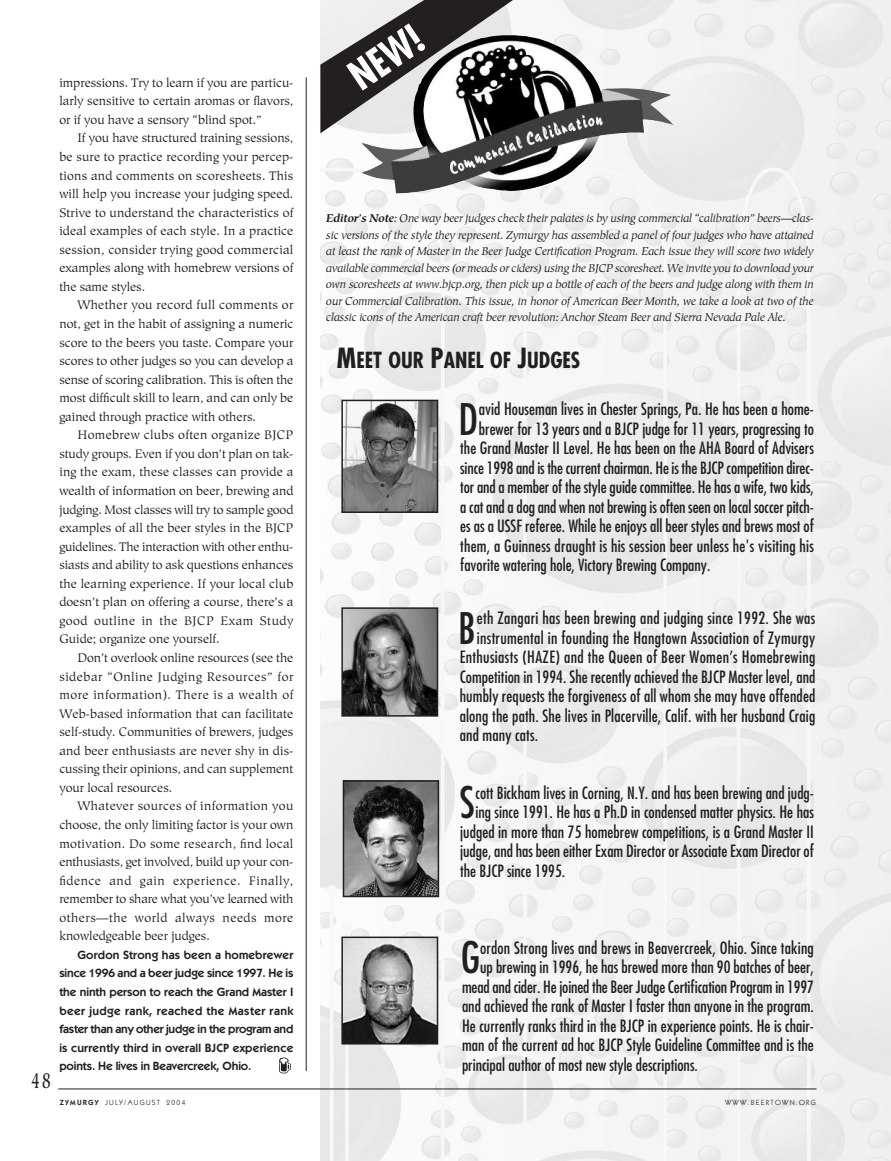
<style>
.page{position:relative;width:891px;height:1161px;background:#fff}
.page>*{position:absolute;margin:0;border:0;box-sizing:border-box;transform-origin:0 0}
.t1{font:condensed 42.3px "Futura";color:#231f20}
.t2{font:700 condensed 39.75px "Futura";color:#fff}
.t3{font:500 22.5px "Hiroshige";color:#231f20;scale:.65 1}
.t4{font:700 condensed 21.6px "Futura";color:#231f20}
.t5{font:condensed 16.5px "Futura";color:#231f20}
.t6{font:condensed 16.5px "Futura";letter-spacing:.02em;color:#231f20}
.t7{font:12.3px/18.6px "Hiroshige";color:#231f20;text-align:justify}
.t8{font:600 12px/18.6px "Itc Kabel";letter-spacing:-.01em;color:#231f20;text-align:justify}
.t9{font:italic 11.25px/16.5px "Hiroshige";letter-spacing:-.015em;color:#231f20;text-align:justify}
.t10{font:7.5px "Itc Kabel";letter-spacing:.17em;color:#231f20}
.s1{font-weight:700}
.s2{font-size:27px}
.s3{font-weight:600}
</style>
<div class="page">
<img style="left:320px;top:0;width:571px;height:1161px">
<hr style="left:58px;top:1089px;width:758px;height:1px;background:#231f20">
<img style="left:279px;top:1057px;width:12px;height:17px">
<img style="left:344px;top:610px;width:91px;height:104px">
<div style="left:341px;top:607px;width:97px;height:110px;border:2px solid #231f20"></div>
<img style="left:346px;top:783px;width:90px;height:111px">
<div style="left:343px;top:780px;width:96px;height:117px;border:2px solid #231f20"></div>
<img style="left:344px;top:940px;width:91px;height:102px">
<div style="left:341px;top:937px;width:97px;height:108px;border:2px solid #231f20"></div>
<img style="left:344px;top:403px;width:91px;height:107px">
<div style="left:341px;top:400px;width:97px;height:113px;border:2px solid #231f20"></div>
<hr style="left:306px;top:77px;width:1px;height:994px;background:#231f20">
<img style="left:362px;top:35px;width:312px;height:158px">
<svg style="left:320px;top:0;width:216px;height:133px"></svg>
<h3 class="t3" style="left:31px;top:1071px;width:32px">48</h3>
<p class="t7" style="left:59px;top:74px;width:236px">impressions. Try to learn if you are particu&shy;larly sensitive to certain aromas or flavors, or if you have a sensory “blind spot.”</p>
<p class="t7" style="left:59px;top:130px;width:236px;text-indent:18px">If you have structured training sessions, be sure to practice recording your percep&shy;tions and comments on scoresheets. This will help you increase your judging speed.<br>Strive to understand the characteristics of ideal examples of each style. In a practice session, consider trying good commercial examples along with homebrew versions of the same styles.</p>
<p class="t7" style="left:59px;top:297px;width:236px;text-indent:18px">Whether you record full comments or not, get in the habit of assigning a numeric score to the beers you taste. Compare your scores to other judges so you can develop a sense of scoring calibration. This is often the most difficult skill to learn, and can only be gained through practice with others.</p>
<p class="t7" style="left:59px;top:427px;width:236px;text-indent:18px">Homebrew clubs often organize BJCP study groups. Even if you don’t plan on tak&shy;ing the exam, these classes can provide a wealth of information on beer, brewing and judging. Most classes will try to sample good examples of all the beer styles in the BJCP guidelines. The interaction with other enthu&shy;siasts and ability to ask questions enhances the learning experience. If your local club doesn’t plan on offering a course, there’s a good outline in the BJCP Exam Study Guide; organize one yourself.</p>
<p class="t7" style="left:59px;top:650px;width:236px;text-indent:18px">Don’t overlook online resources (see the sidebar “Online Judging Resources” for more information). There is a wealth of Web-based information that can facilitate self-study. Communities of brewers, judges and beer enthusiasts are never shy in dis&shy;cussing their opinions, and can supplement your local resources.</p>
<p class="t7" style="left:59px;top:798px;width:236px;text-indent:18px">Whatever sources of information you choose, the only limiting factor is your own motivation. Do some research, find local enthusiasts, get involved, build up your con&shy;fidence and gain experience. Finally, remember to share what you’ve learned with others—the world always needs more knowledgeable beer judges.</p>
<p class="t8" style="left:59px;top:947px;width:236px;text-indent:18px">Gordon Strong has been a homebrewer since 1996 and a beer judge since 1997. He is the ninth person to reach the Grand Master I beer judge rank, reached the Master rank faster than any other judge in the program and is currently third in overall BJCP experience points. He lives in Beavercreek, Ohio.</p>
<h2 class="t2" style="left:343px;top:65px;width:81px;rotate:-34deg">NEW!</h2>
<p class="t9" style="left:326px;top:211px;width:489px"><span class="s1">Editor’s Note</span>: One way beer judges check their palates is by using commercial “calibration” beers—clas&shy;sic versions of the style they represent. Zymurgy has assembled a panel of four judges who have attained at least the rank of Master in the Beer Judge Certification Program. Each issue they will score two widely available commercial beers (or meads or ciders) using the BJCP scoresheet. We invite you to download your own scoresheets at www.bjcp.org, then pick up a bottle of each of the beers and judge along with them in our Commercial Calibration. This issue, in honor of American Beer Month, we take a look at two of the classic icons of the American craft beer revolution: Anchor Steam Beer and Sierra Nevada Pale Ale.</p>
<h3 class="t4" style="left:337px;top:351px;width:245px"><span class="s2">M</span>EET OUR <span class="s2">P</span>ANEL OF <span class="s2">J</span>UDGES</h3>
<h1 class="t1" style="left:459px;top:399px;width:21px">D</h1>
<h3 class="t5" style="left:479px;top:401px;width:336px">avid Houseman lives in Chester Springs, Pa. He has been a home-</h3>
<h3 class="t5" style="left:479px;top:421px;width:336px">brewer for 13 years and a BJCP judge for 11 years, progressing to</h3>
<h3 class="t5" style="left:460px;top:440px;width:355px">the Grand Master II Level. He has been on the AHA Board of Advisers</h3>
<h3 class="t5" style="left:460px;top:460px;width:355px">since 1998 and is the current chairman. He is the BJCP competition direc-</h3>
<h3 class="t5" style="left:460px;top:479px;width:355px">tor and a member of the style guide committee. He has a wife, two kids,</h3>
<h3 class="t5" style="left:460px;top:499px;width:355px">a cat and a dog and when not brewing is often seen on local soccer pitch-</h3>
<h3 class="t5" style="left:460px;top:518px;width:355px">es as a USSF referee. While he enjoys all beer styles and brews most of</h3>
<h3 class="t5" style="left:460px;top:538px;width:355px">them, a Guinness draught is his session beer unless he's visiting his</h3>
<h3 class="t5" style="left:460px;top:557px;width:252px">favorite watering hole, Victory Brewing Company.</h3>
<h1 class="t1" style="left:458px;top:609px;width:19px">B</h1>
<h3 class="t6" style="left:477px;top:610px;width:340px">eth Zangari has been brewing and judging since 1992. She was</h3>
<h3 class="t6" style="left:477px;top:630px;width:340px">instrumental in founding the Hangtown Association of Zymurgy</h3>
<h3 class="t6" style="left:460px;top:649px;width:357px">Enthusiasts (HAZE) and the Queen of Beer Women’s Homebrewing</h3>
<h3 class="t5" style="left:460px;top:669px;width:357px">Competition in 1994. She recently achieved the BJCP Master level, and</h3>
<h3 class="t5" style="left:460px;top:688px;width:357px">humbly requests the forgiveness of all whom she may have offended</h3>
<h3 class="t5" style="left:460px;top:708px;width:357px">along the path. She lives in Placerville, Calif. with her husband Craig</h3>
<h3 class="t5" style="left:460px;top:727px;width:80px">and many cats.</h3>
<h1 class="t1" style="left:460px;top:783px;width:16px">S</h1>
<h3 class="t5" style="left:475px;top:785px;width:340px">cott Bickham lives in Corning, N.Y. and has been brewing and judg-</h3>
<h3 class="t5" style="left:475px;top:804px;width:340px">ing since 1991. He has a Ph.D in condensed matter physics. He has</h3>
<h3 class="t5" style="left:460px;top:824px;width:355px">judged in more than 75 homebrew competitions, is a Grand Master II</h3>
<h3 class="t5" style="left:460px;top:843px;width:355px">judge, and has been either Exam Director or Associate Exam Director of</h3>
<h3 class="t5" style="left:460px;top:863px;width:106px">the BJCP since 1995.</h3>
<h1 class="t1" style="left:461px;top:938px;width:21px">G</h1>
<h3 class="t5" style="left:480px;top:940px;width:335px">ordon Strong lives and brews in Beavercreek, Ohio. Since taking</h3>
<h3 class="t5" style="left:480px;top:960px;width:335px">up brewing in 1996, he has brewed more than 90 batches of beer,</h3>
<h3 class="t5" style="left:462px;top:979px;width:353px">mead and cider. He joined the Beer Judge Certification Program in 1997</h3>
<h3 class="t5" style="left:462px;top:999px;width:353px">and achieved the rank of Master I faster than anyone in the program.</h3>
<h3 class="t5" style="left:462px;top:1018px;width:353px">He currently ranks third in the BJCP in experience points. He is chair-</h3>
<h3 class="t5" style="left:462px;top:1038px;width:353px">man of the current ad hoc BJCP Style Guideline Committee and is the</h3>
<h3 class="t5" style="left:462px;top:1057px;width:237px">principal author of most new style descriptions.</h3>
<p class="t10" style="left:60px;top:1100px;width:127px"><span class="s3">ZYMURGY</span> JULY/AUGUST 2004</p>
<p class="t10" style="left:725px;top:1100px;width:92px">WWW.BEERTOWN.ORG</p>
</div>
